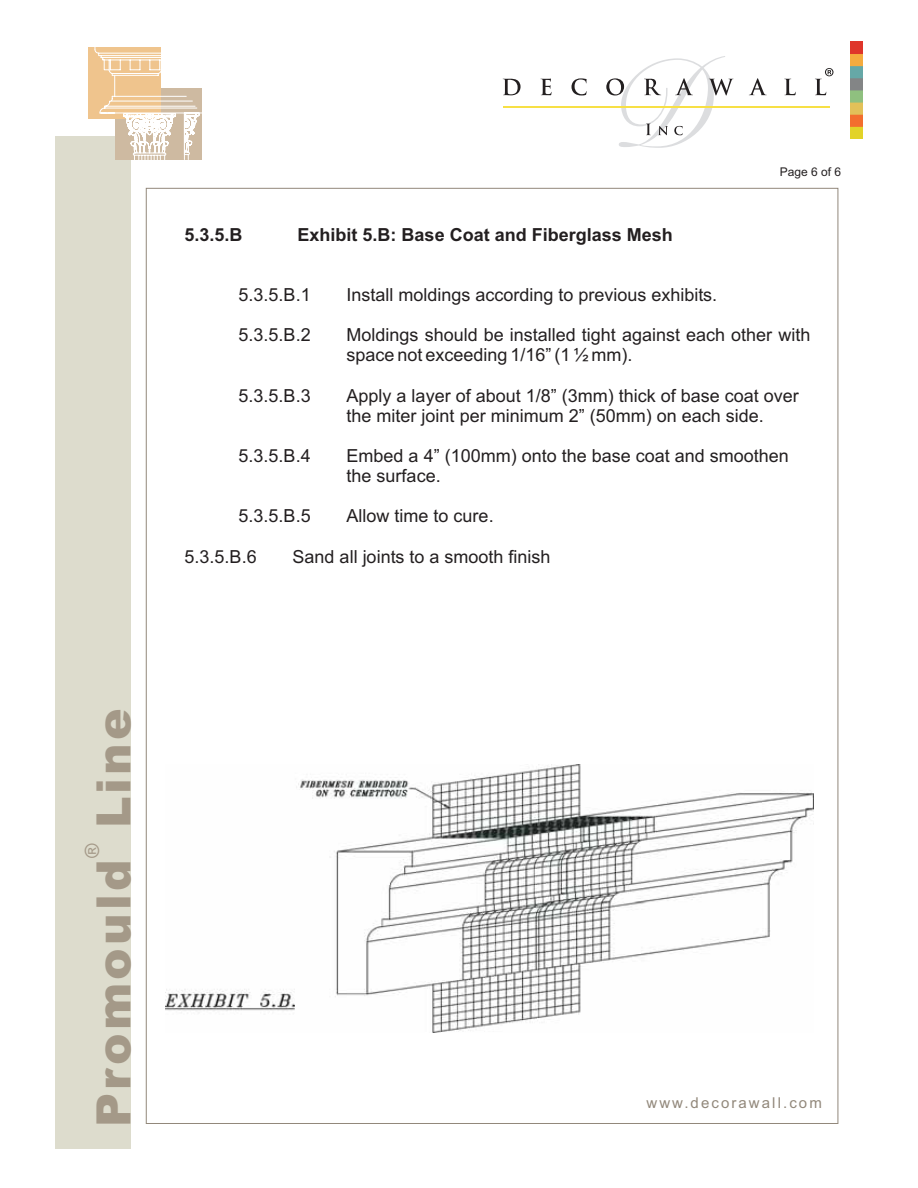
<style>
.page{position:relative;width:918px;height:1188px;background:#fff}
.page>*{position:absolute;margin:0;border:0;box-sizing:border-box;transform-origin:0 0}
.t1{font:900 47.4px "Arial";letter-spacing:.065em;color:#a49988}
.t2{font:19.65px "Arial";color:#a49988}
.t3{font:18px/20.1px "Arial";color:#231f20}
.t4{font:700 18px "Arial";color:#231f20}
.t5{font:15px "Arial";letter-spacing:.14em;color:#92887b}
.t6{font:12px "Arial";color:#231f20}
</style>
<div class="page">
<div style="left:55px;top:136px;width:76px;height:1012px;background:#dddccd"></div>
<img style="left:850px;top:41px;width:12px;height:97px">
<div style="left:89px;top:47px;width:72px;height:72px;background:#efc48d"></div>
<svg style="left:94px;top:47px;width:108px;height:113px"></svg>
<img style="left:166px;top:764px;width:648px;height:268px">
<hr style="left:503px;top:107px;width:326px;height:1px;background:#f7e045">
<svg style="left:503px;top:79px;width:18px;height:16px"></svg>
<svg style="left:541px;top:79px;width:11px;height:16px"></svg>
<svg style="left:572px;top:78px;width:15px;height:17px"></svg>
<svg style="left:606px;top:56px;width:127px;height:92px"></svg>
<svg style="left:749px;top:78px;width:18px;height:17px"></svg>
<svg style="left:784px;top:79px;width:12px;height:16px"></svg>
<svg style="left:815px;top:68px;width:18px;height:27px"></svg>
<p class="t4" style="left:185px;top:228px;width:60px">5.3.5.B</p>
<p class="t4" style="left:298px;top:228px;width:377px">Exhibit 5.B: Base Coat and Fiberglass Mesh</p>
<p class="t6" style="left:780px;top:167px;width:63px">Page 6 of 6</p>
<p class="t3" style="left:239px;top:286px;width:74px">5.3.5.B.1</p>
<p class="t3" style="left:347px;top:286px;width:372px">Install moldings according to previous exhibits.</p>
<p class="t3" style="left:239px;top:327px;width:74px">5.3.5.B.2</p>
<p class="t3" style="left:347px;top:327px;width:465px">Moldings should be installed tight against each other with space not exceeding 1/16” (1 ½ mm).</p>
<p class="t3" style="left:239px;top:387px;width:74px">5.3.5.B.3</p>
<p class="t3" style="left:347px;top:387px;width:454px">Apply a layer of about 1/8” (3mm) thick of base coat over the miter joint per minimum 2” (50mm) on each side.</p>
<p class="t3" style="left:239px;top:447px;width:74px">5.3.5.B.4</p>
<p class="t3" style="left:347px;top:447px;width:444px">Embed a 4” (100mm) onto the base coat and smoothen the surface.</p>
<p class="t3" style="left:239px;top:508px;width:74px">5.3.5.B.5</p>
<p class="t3" style="left:347px;top:508px;width:149px">Allow time to cure.</p>
<p class="t3" style="left:185px;top:548px;width:74px">5.3.5.B.6</p>
<p class="t3" style="left:293px;top:548px;width:259px">Sand all joints to a smooth finish</p>
<h1 class="t1" style="left:86px;top:1127px;width:421px;rotate:-90deg">Promould Line</h1>
<p class="t2" style="left:85px;top:858px;width:16px;rotate:-90deg">®</p>
<p class="t5" style="left:646px;top:1097px;width:177px">www.decorawall.com</p>
</div>
